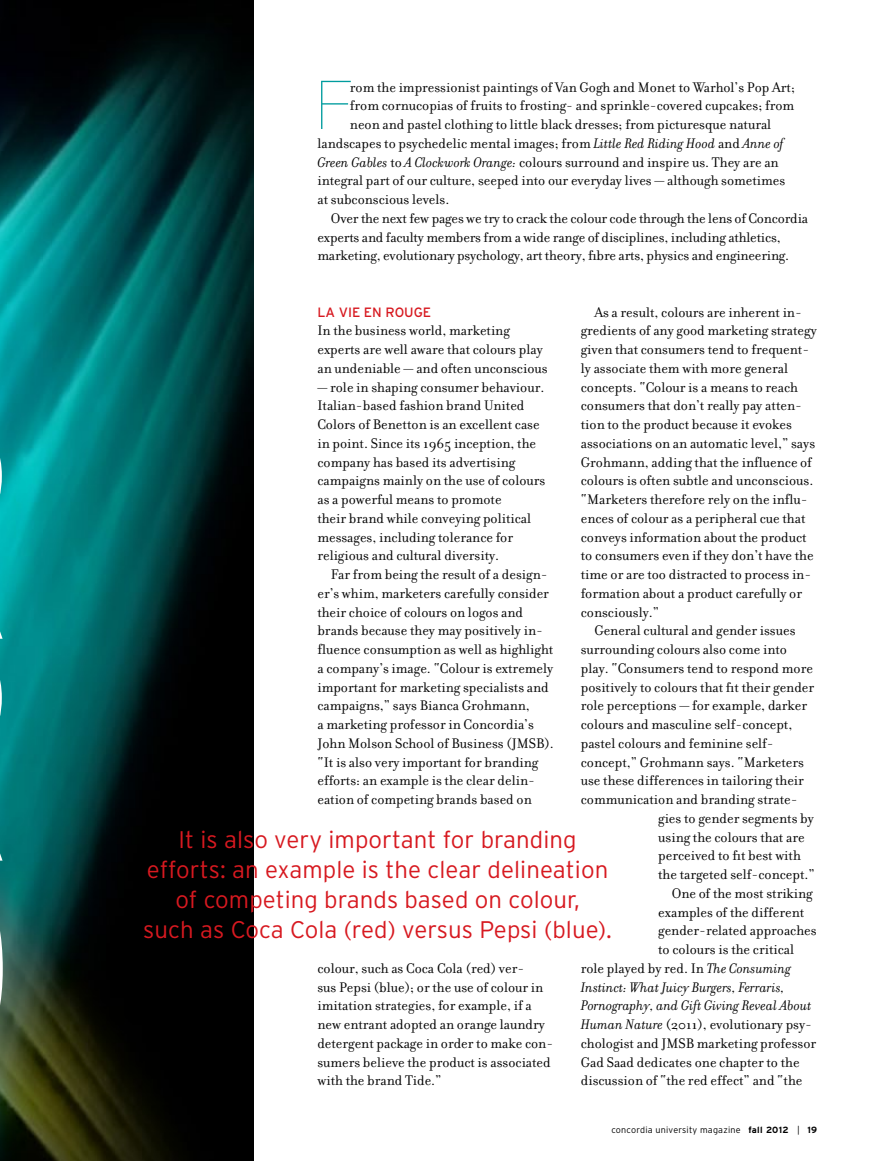
<style>
.page{position:relative;width:878px;height:1161px;background:#fff}
.page>*{position:absolute;margin:0;border:0;box-sizing:border-box;transform-origin:0 0}
.t1{font:200 67.5px "Helvetica Neue";color:#009c9e}
.t2{font:300 24px/30px "Interstate";letter-spacing:.005em;color:#d71920;text-align:center}
.t3{font:15px/18.8px "Filosofia";color:#000}
.t4{font:italic 15px "Filosofia";color:#000}
.t5{font:13.5px "Interstate";color:#d71920}
.t6{font:300 9px "Interstate";letter-spacing:.025em;color:#000}
.s1{font-style:italic}
.s2{font-weight:700}
</style>
<div class="page">
<img style="left:0;top:0;width:254px;height:1161px">
<h1 class="t1" style="left:317px;top:66px;width:34px">F</h1>
<p class="t3" style="left:350px;top:78px;width:446px">rom the impressionist paintings of Van Gogh and Monet to Warhol’s Pop Art;</p>
<p class="t3" style="left:350px;top:96px;width:446px">from cornucopias of fruits to frosting- and sprinkle-covered cupcakes; from</p>
<p class="t3" style="left:350px;top:115px;width:423px">neon and pastel clothing to little black dresses; from picturesque natural</p>
<p class="t3" style="left:317px;top:134px;width:468px">landscapes to psychedelic mental images; from <span class="s1">Little Red Riding Hood</span> and <span class="s1">Anne of</span></p>
<p class="t3" style="left:317px;top:153px;width:463px"><span class="s1">Green Gables</span> to <span class="s1">A Clockwork Orange:</span> colours surround and inspire us. They are an</p>
<p class="t3" style="left:317px;top:171px;width:469px">integral part of our culture, seeped into our everyday lives — although sometimes</p>
<p class="t3" style="left:317px;top:190px;width:133px">at subconscious levels.</p>
<p class="t3" style="left:331px;top:209px;width:478px">Over the next few pages we try to crack the colour code through the lens of Concordia</p>
<p class="t3" style="left:317px;top:228px;width:465px">experts and faculty members from a wide range of disciplines, including athletics,</p>
<p class="t3" style="left:317px;top:246px;width:473px">marketing, evolutionary psychology, art theory, fibre arts, physics and engineering.</p>
<p class="t3" style="left:580px;top:303px;width:237px;text-indent:14px">As a result, colours are inherent in&shy;gredients of any good marketing strategy given that consumers tend to frequent&shy;ly associate them with more general concepts. “Colour is a means to reach consumers that don’t really pay atten&shy;tion to the product because it evokes associations on an automatic level,” says Grohmann, adding that the influence of colours is often subtle and unconscious. “Marketers therefore rely on the influ&shy;ences of colour as a peripheral cue that conveys information about the product to consumers even if they don’t have the time or are too distracted to process in&shy;formation about a product carefully or consciously.”</p>
<p class="t3" style="left:594px;top:621px;width:203px">General cultural and gender issues</p>
<p class="t3" style="left:580px;top:640px;width:208px">surrounding colours also come into</p>
<p class="t3" style="left:580px;top:659px;width:234px">play. “Consumers tend to respond more</p>
<p class="t3" style="left:580px;top:678px;width:235px">positively to colours that fit their gender</p>
<p class="t3" style="left:580px;top:696px;width:228px">role perceptions — for example, darker</p>
<p class="t3" style="left:580px;top:715px;width:213px">colours and masculine self-concept,</p>
<p class="t3" style="left:580px;top:734px;width:194px">pastel colours and feminine self-</p>
<p class="t3" style="left:580px;top:753px;width:225px">concept,” Grohmann says. “Marketers</p>
<p class="t3" style="left:580px;top:771px;width:224px">use these differences in tailoring their</p>
<p class="t3" style="left:580px;top:790px;width:218px">communication and branding strate-</p>
<p class="t3" style="left:658px;top:809px;width:157px">gies to gender segments by</p>
<p class="t3" style="left:658px;top:828px;width:148px">using the colours that are</p>
<p class="t3" style="left:658px;top:846px;width:144px">perceived to fit best with</p>
<p class="t3" style="left:658px;top:865px;width:158px">the targeted self-concept.”</p>
<p class="t3" style="left:671px;top:884px;width:142px">One of the most striking</p>
<p class="t3" style="left:658px;top:903px;width:147px">examples of the different</p>
<p class="t3" style="left:658px;top:921px;width:160px">gender-related approaches</p>
<p class="t3" style="left:658px;top:940px;width:137px">to colours is the critical</p>
<p class="t3" style="left:580px;top:959px;width:212px">role played by red. In <span class="s1">The Consuming</span></p>
<p class="t4" style="left:580px;top:979px;width:205px">Instinct: What Juicy Burgers, Ferraris,</p>
<p class="t4" style="left:580px;top:998px;width:232px">Pornography, and Gift Giving Reveal About</p>
<p class="t3" style="left:580px;top:1015px;width:233px"><span class="s1">Human Nature</span> (2011), evolutionary psy-</p>
<p class="t3" style="left:580px;top:1034px;width:237px">chologist and JMSB marketing professor</p>
<p class="t3" style="left:580px;top:1053px;width:220px">Gad Saad dedicates one chapter to the</p>
<p class="t3" style="left:580px;top:1071px;width:223px">discussion of “the red effect” and “the</p>
<p class="t5" style="left:317px;top:304px;width:30px">LA VIE</p>
<p class="t5" style="left:364px;top:304px;width:32px">EN ROUGE</p>
<p class="t3" style="left:317px;top:321px;width:232px">In the business world, marketing experts are well aware that colours play an undeniable — and often unconscious</p>
<p class="t3" style="left:317px;top:378px;width:229px">— role in shaping consumer behaviour.<br>Italian-based fashion brand United Colors of Benetton is an excellent case in point. Since its 1965 inception, the company has based its advertising campaigns mainly on the use of colours as a powerful means to promote<br>their brand while conveying political messages, including tolerance for religious and cultural diversity.</p>
<p class="t3" style="left:317px;top:565px;width:238px;text-indent:14px">Far from being the result of a design&shy;er’s whim, marketers carefully consider their choice of colours on logos and brands because they may positively in&shy;fluence consumption as well as highlight a company’s image. “Colour is extremely important for marketing specialists and campaigns,” says Bianca Grohmann,<br>a marketing professor in Concordia’s John Molson School of Business (JMSB). “It is also very important for branding efforts: an example is the clear delin&shy;eation of competing brands based on</p>
<h2 class="t2" style="left:143px;top:824px;width:470px">It is also very important for branding efforts: an example is the clear delineation of competing brands based on colour,<br>such as Coca Cola (red) versus Pepsi (blue).</h2>
<p class="t3" style="left:317px;top:959px;width:237px">colour, such as Coca Cola (red) ver-<br>sus Pepsi (blue); or the use of colour in imitation strategies, for example, if a new entrant adopted an orange laundry detergent package in order to make con&shy;sumers believe the product is associated with the brand Tide.”</p>
<p class="t6" style="left:611px;top:1125px;width:207px">concordia university magazine <span class="s2">fall 2012</span> | <span class="s2">19</span></p>
</div>
